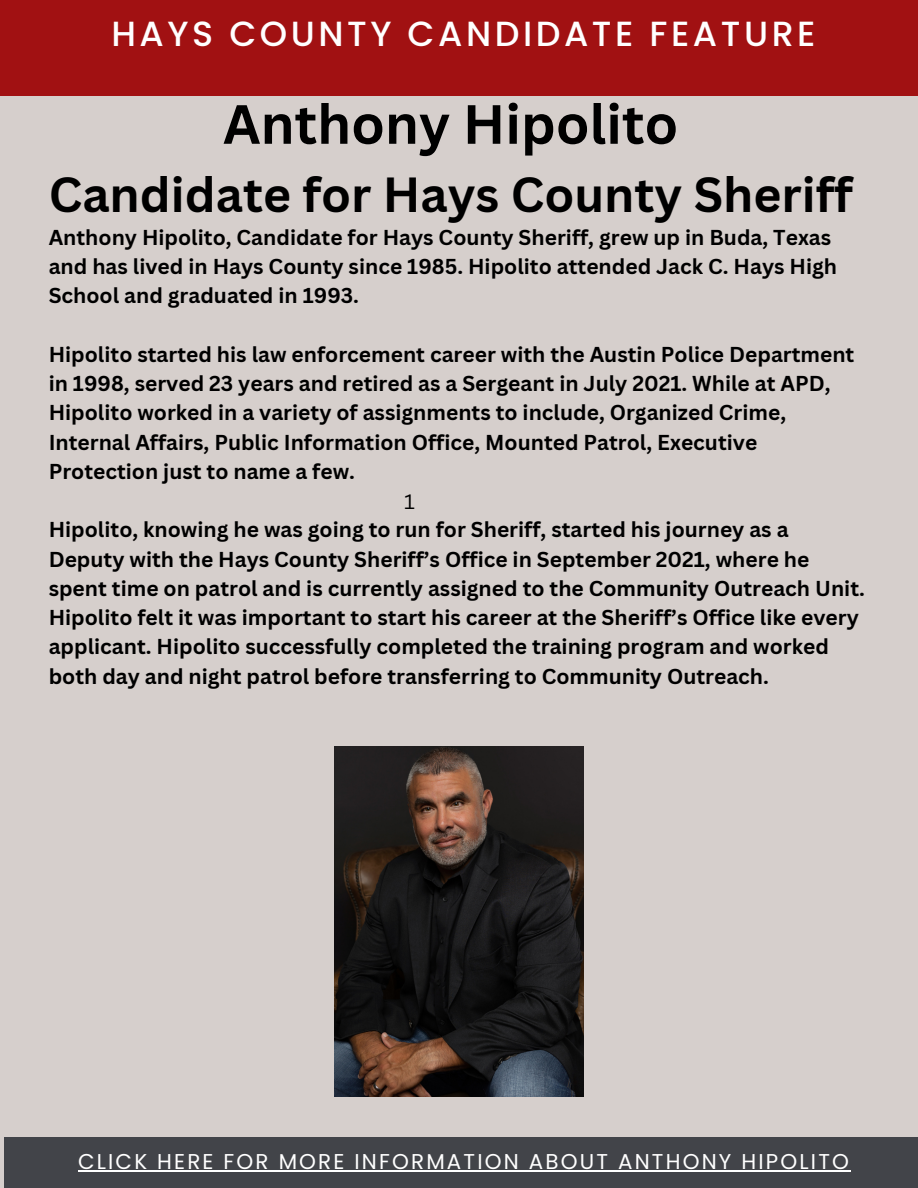
<style>
.page{position:relative;width:918px;height:1188px;background:#d6cfcc}
.page>*{position:absolute;margin:0;border:0;box-sizing:border-box;transform-origin:0 0}
.t1{font:700 54px "Canva Sans";color:#000}
.t2{font:700 48px "Canva Sans";color:#000}
.t3{font:500 34.95px "Poppins";letter-spacing:.1em;color:#fff}
.t4{font:21.45px "Poppins";letter-spacing:.1em;color:#fff}
.t5{font:700 21px/29.2px "Canva Sans";color:#000}
.t6{font:20.25px "Canva Sans";color:#000}
</style>
<div class="page">
<div style="left:0;top:0;width:918px;height:96px;background:#a11112"></div>
<div style="left:5px;top:1138px;width:913px;height:50px;background:#424449"></div>
<hr style="left:78px;top:1170px;width:773px;height:1px;background:#fff">
<img style="left:335px;top:747px;width:248px;height:349px">
<p class="t3" style="left:111px;top:10px;width:706px">HAYS COUNTY CANDIDATE FEATURE</p>
<p class="t1" style="left:223px;top:86px;width:457px">Anthony Hipolito</p>
<p class="t2" style="left:49px;top:161px;width:806px">Candidate for Hays County Sheriff</p>
<p class="t5" style="left:49px;top:222px;width:790px">Anthony Hipolito, Candidate for Hays County Sheriff, grew up in Buda, Texas and has lived in Hays County since 1985. Hipolito attended Jack C. Hays High<br>School and graduated in 1993.</p>
<p class="t5" style="left:49px;top:339px;width:807px">Hipolito started his law enforcement career with the Austin Police Department in 1998, served 23 years and retired as a Sergeant in July 2021. While at APD, Hipolito worked in a variety of assignments to include, Organized Crime, Internal Affairs, Public Information Office, Mounted Patrol, Executive Protection just to name a few.</p>
<p class="t5" style="left:49px;top:515px;width:818px">Hipolito, knowing he was going to run for Sheriff, started his journey as a Deputy with the Hays County Sheriff’s Office in September 2021, where he spent time on patrol and is currently assigned to the Community Outreach Unit.<br>Hipolito felt it was important to start his career at the Sheriff’s Office like every applicant. Hipolito successfully completed the training program and worked both day and night patrol before transferring to Community Outreach.</p>
<p class="t6" style="left:404px;top:488px;width:12px">1</p>
<p class="t4" style="left:78px;top:1147px;width:772px">CLICK HERE FOR MORE INFORMATION ABOUT ANTHONY HIPOLITO</p>
</div>
